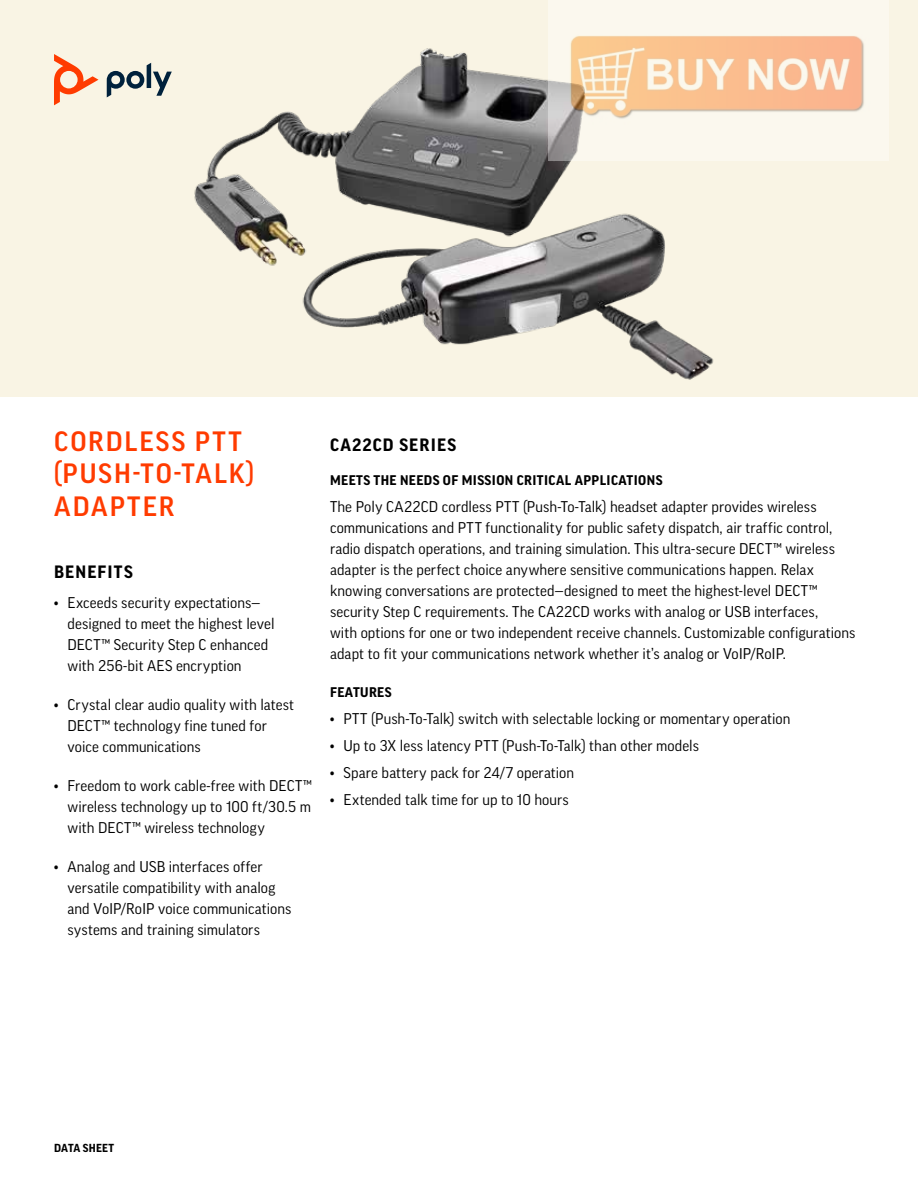
<style>
.page{position:relative;width:918px;height:1188px;background:#fff}
.page>*{position:absolute;margin:0;border:0;box-sizing:border-box;transform-origin:0 0}
.t1{font:500 27px/32.4px "Good Pro";letter-spacing:.075em;color:#ff3b00}
.t2{font:700 17.25px "Good Pro";letter-spacing:.07em;color:#000}
.t3{font:15px/21px "Good Pro";letter-spacing:.005em;color:#000}
.t4{font:700 13.5px "Good Pro";letter-spacing:.03em;color:#000}
.t5{font:700 11.25px "Good Pro";letter-spacing:.02em;color:#000}
</style>
<div class="page">
<div style="left:0;top:0;width:918px;height:396px;background:#f9f4e4"></div>
<img style="left:194px;top:48px;width:520px;height:332px">
<svg style="left:107px;top:63px;width:65px;height:34px"></svg>
<svg style="left:54px;top:54px;width:44px;height:51px"></svg>
<img style="left:548px;top:36px;width:316px;height:125px">
<h1 class="t1" style="left:54px;top:425px;width:202px">CORDLESS PTT (PUSH-TO-TALK)<br>ADAPTER</h1>
<p class="t2" style="left:54px;top:562px;width:80px">BENEFITS</p>
<p class="t3" style="left:68px;top:592px;width:209px;text-indent:-14px">• Exceeds security expectations— designed to meet the highest level<br>DECT™ Security Step C enhanced with 256-bit AES encryption</p>
<p class="t3" style="left:68px;top:694px;width:228px;text-indent:-14px">• Crystal clear audio quality with latest<br>DECT™ technology fine tuned for voice communications</p>
<p class="t3" style="left:68px;top:775px;width:246px;text-align:justify;text-indent:-14px">• Freedom to work cable-free with DECT™ wireless technology up to 100 ft/30.5 m with DECT™ wireless technology</p>
<p class="t3" style="left:68px;top:856px;width:225px;text-indent:-14px">• Analog and USB interfaces offer versatile compatibility with analog and VoIP/RoIP voice communications systems and training simulators</p>
<p class="t2" style="left:330px;top:435px;width:128px">CA22CD SERIES</p>
<p class="t4" style="left:330px;top:472px;width:334px">MEETS THE NEEDS OF MISSION CRITICAL APPLICATIONS</p>
<p class="t3" style="left:330px;top:496px;width:527px">The Poly CA22CD cordless PTT (Push-To-Talk) headset adapter provides wireless communications and PTT functionality for public safety dispatch, air traffic control, radio dispatch operations, and training simulation. This ultra-secure DECT™ wireless adapter is the perfect choice anywhere sensitive communications happen. Relax knowing conversations are protected—designed to meet the highest-level DECT™ security Step C requirements. The CA22CD works with analog or USB interfaces,<br>with options for one or two independent receive channels. Customizable configurations adapt to fit your communications network whether it’s analog or VoIP/RoIP.</p>
<p class="t4" style="left:330px;top:685px;width:63px">FEATURES</p>
<p class="t3" style="left:330px;top:709px;width:462px">• PTT (Push-To-Talk) switch with selectable locking or momentary operation</p>
<p class="t3" style="left:330px;top:736px;width:370px">• Up to 3X less latency PTT (Push-To-Talk) than other models</p>
<p class="t3" style="left:330px;top:763px;width:246px">• Spare battery pack for 24/7 operation</p>
<p class="t3" style="left:330px;top:790px;width:240px">• Extended talk time for up to 10 hours</p>
<p class="t5" style="left:54px;top:1142px;width:62px">DATA SHEET</p>
</div>
